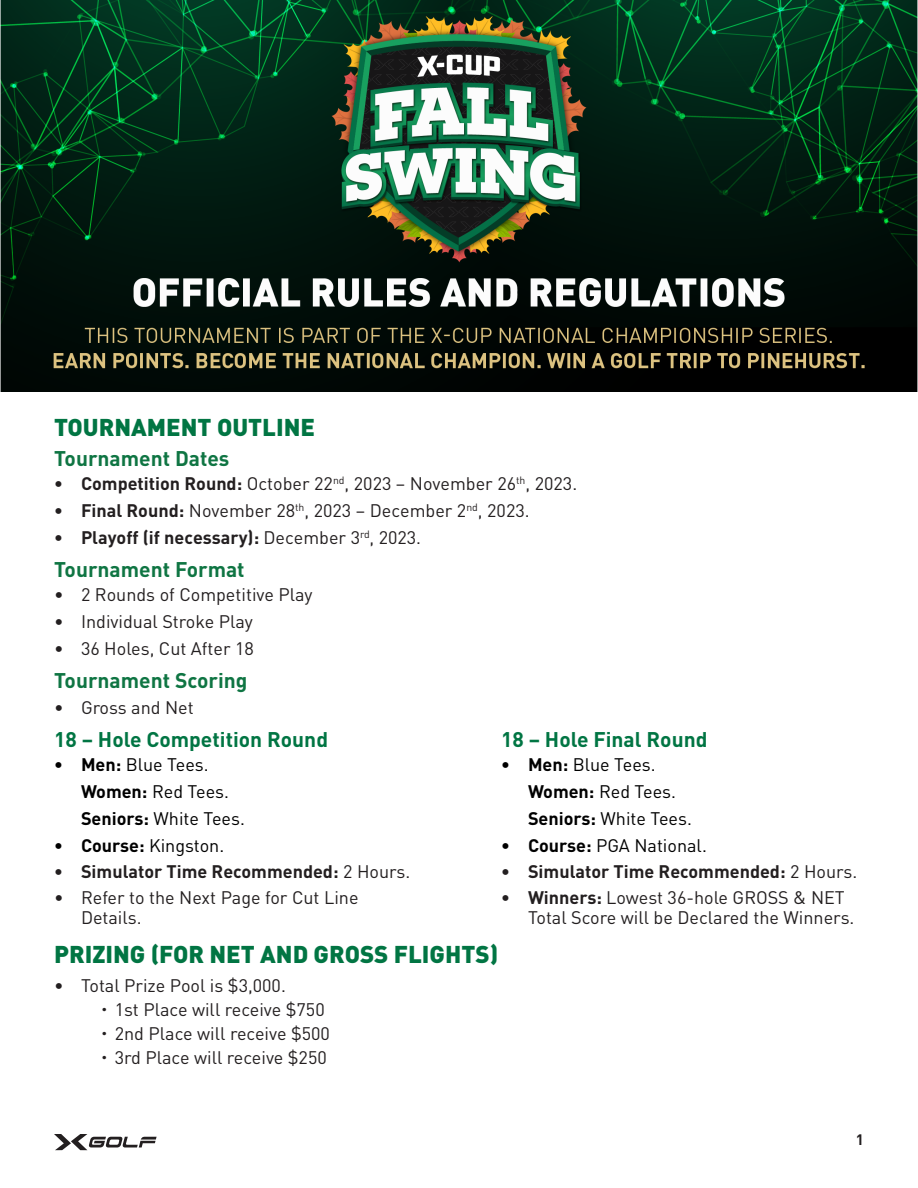
<style>
.page{position:relative;width:918px;height:1188px;background:#fff}
.page>*{position:absolute;margin:0;border:0;box-sizing:border-box;transform-origin:0 0}
.t1{font:900 24px "DIN Pro";color:#017543}
.Bullet{font:700 21px "DIN Pro";color:#0f7543}
.t2{font:700 21px "DIN Pro";color:#017543}
.t3{font:18px/19.5px "DIN Pro";color:#231f20}
.t4{font:18px/27px "DIN Pro";color:#000}
.t5{font:700 18px "DIN Pro";color:#231f20}
.t6{font:700 15px "DIN Pro";color:#231f20}
.s1{font-weight:700}
.s2{font-weight:400}
</style>
<div class="page">
<svg style="left:54px;top:1134px;width:103px;height:16px"></svg>
<img style="left:0;top:0;width:918px;height:391px">
<p class="t1" style="left:54px;top:411px;width:263px">TOURNAMENT OUTLINE</p>
<p class="Bullet" style="left:54px;top:444px;width:177px">Tournament Dates</p>
<p class="t3" style="left:54px;top:473px;width:525px"><span class="s1">• Competition Round:</span> October 22<sup>nd</sup>, 2023 – November 26<sup>th</sup>, 2023.</p>
<p class="t3" style="left:54px;top:500px;width:477px"><span class="s1">• Final Round:</span> November 28<sup>th</sup>, 2023 – December 2<sup>nd</sup>, 2023.</p>
<p class="t5" style="left:54px;top:526px;width:369px">• Playoff (if necessary): <span class="s2">December 3</span><sup>rd</sup><span class="s2">, 2023.</span></p>
<p class="Bullet" style="left:54px;top:555px;width:192px">Tournament Format</p>
<p class="t3" style="left:54px;top:584px;width:260px">• 2 Rounds of Competitive Play</p>
<p class="t3" style="left:54px;top:611px;width:200px">• Individual Stroke Play</p>
<p class="t3" style="left:54px;top:638px;width:201px">• 36 Holes, Cut After 18</p>
<p class="Bullet" style="left:54px;top:666px;width:195px">Tournament Scoring</p>
<p class="t3" style="left:54px;top:697px;width:141px">• Gross and Net</p>
<p class="t2" style="left:54px;top:726px;width:276px">18 – Hole Competition Round</p>
<p class="t4" style="left:81px;top:751px;width:165px;text-indent:-27px"><span class="s1">• Men:</span> Blue Tees.<br><span class="s1">Women:</span> Red Tees.<br><span class="s1">Seniors:</span> White Tees.</p>
<p class="t4" style="left:54px;top:831px;width:172px"><span class="s1">• Course:</span> Kingston.</p>
<p class="t5" style="left:54px;top:859px;width:358px">• Simulator Time Recommended: <span class="s2">2 Hours.</span></p>
<p class="t3" style="left:81px;top:887px;width:279px;text-indent:-27px">• Refer to the Next Page for Cut Line<br>Details.</p>
<p class="t2" style="left:501px;top:726px;width:208px">18 – Hole Final Round</p>
<p class="t4" style="left:528px;top:751px;width:165px;text-indent:-27px"><span class="s1">• Men:</span> Blue Tees.<br><span class="s1">Women:</span> Red Tees.<br><span class="s1">Seniors:</span> White Tees.</p>
<p class="t4" style="left:501px;top:831px;width:207px"><span class="s1">• Course:</span> PGA National.</p>
<p class="t5" style="left:501px;top:859px;width:358px">• Simulator Time Recommended: <span class="s2">2 Hours.</span></p>
<p class="t3" style="left:528px;top:887px;width:328px;text-indent:-27px"><span class="s1">• Winners:</span> Lowest 36-hole GROSS &amp; NET<br>Total Score will be Declared the Winners.</p>
<p class="t1" style="left:54px;top:938px;width:446px">PRIZING (FOR NET AND GROSS FLIGHTS)</p>
<p class="t3" style="left:54px;top:975px;width:233px">• Total Prize Pool is $3,000.</p>
<p class="t3" style="left:115px;top:999px;width:212px">1st Place will receive $750</p>
<p class="t3" style="left:115px;top:1023px;width:217px">2nd Place will receive $500</p>
<p class="t3" style="left:115px;top:1047px;width:214px">3rd Place will receive $250</p>
<p class="t6" style="left:856px;top:1130px;width:10px">1</p>
</div>
